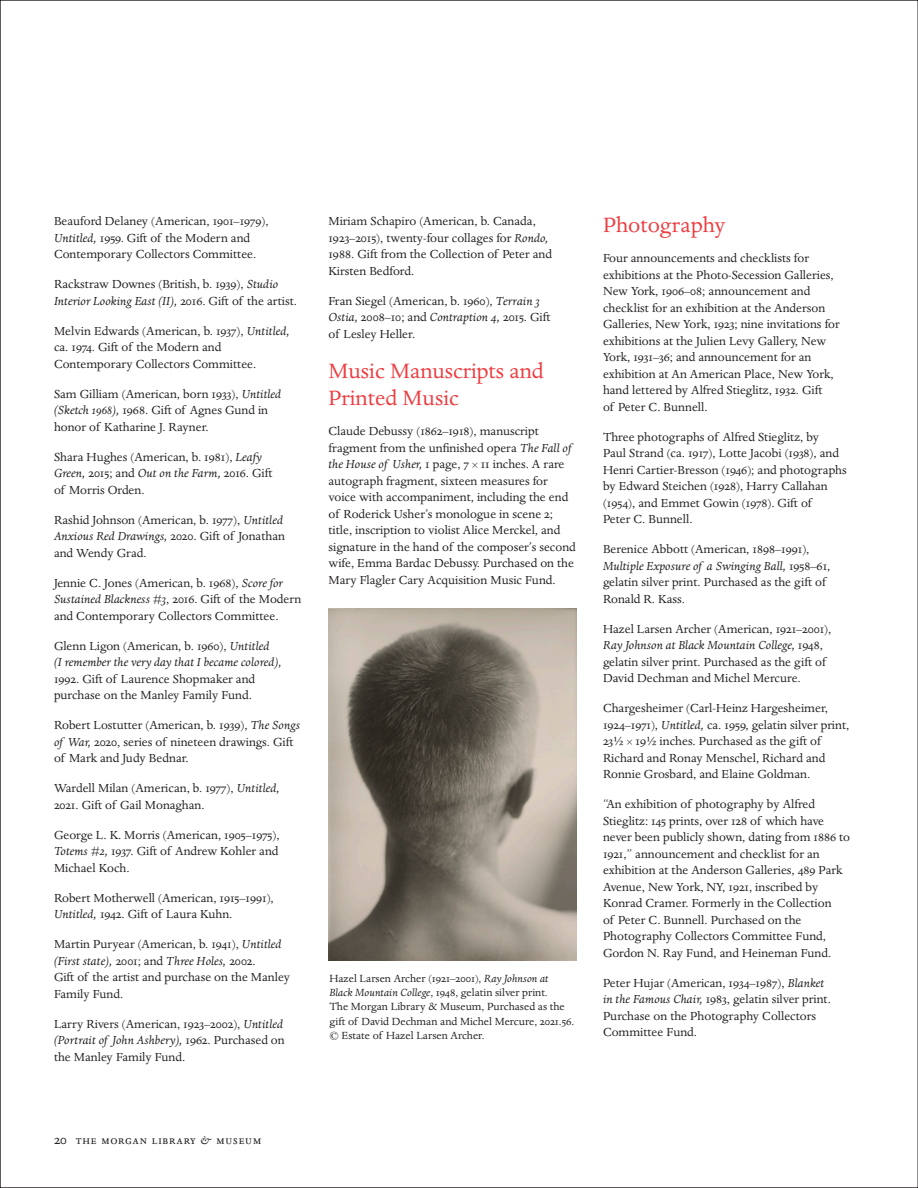
<style>
.page{position:relative;width:918px;height:1188px;background:#fff}
.page>*{position:absolute;margin:0;border:0;box-sizing:border-box;transform-origin:0 0}
.A_head{font:24px/27px "Dante MT Std";color:#ee3d41}
.Gifts_graph{font:13.5px/16.5px "Dante MT Std";color:#231f20}
.Gifts_graph-2{font:13.5px "Dante MT Std";letter-spacing:.06em;color:#231f20}
.t1{font:12px/14.2px "Dante MT Std";color:#231f20}
.s1{font-style:italic}
.s2{font-size:10.5px}
.s3{font-size:15px}
</style>
<div class="page">
<img style="left:328px;top:609px;width:248px;height:352px">
<p class="Gifts_graph" style="left:54px;top:213px;width:216px">Beauford Delaney (American, 1901–1979),<br><span class="s1">Untitled,</span> 1959. Gift of the Modern and<br>Contemporary Collectors Committee.</p>
<p class="Gifts_graph" style="left:54px;top:276px;width:245px">Rackstraw Downes (British, b. 1939), <span class="s1">Studio<br>Interior Looking East (II),</span> 2016. Gift of the artist.</p>
<p class="Gifts_graph" style="left:54px;top:322px;width:237px">Melvin Edwards (American, b. 1937), <span class="s1">Untitled, </span>ca. 1974. Gift of the Modern and<br>Contemporary Collectors Committee.</p>
<p class="Gifts_graph" style="left:54px;top:385px;width:229px">Sam Gilliam (American, born 1933), <span class="s1">Untitled (Sketch 1968),</span> 1968. Gift of Agnes Gund in honor of Katharine J. Rayner.</p>
<p class="Gifts_graph" style="left:54px;top:448px;width:220px">Shara Hughes (American, b. 1981), <span class="s1">Leafy<br>Green,</span> 2015; and <span class="s1">Out on the Farm,</span> 2016. Gift of Morris Orden.</p>
<p class="Gifts_graph" style="left:54px;top:511px;width:232px">Rashid Johnson (American, b. 1977), <span class="s1">Untitled<br>Anxious Red Drawings,</span> 2020. Gift of Jonathan and Wendy Grad.</p>
<p class="Gifts_graph" style="left:54px;top:574px;width:249px">Jennie C. Jones (American, b. 1968), <span class="s1">Score for<br>Sustained Blackness #3</span>, 2016. Gift of the Modern and Contemporary Collectors Committee.</p>
<p class="Gifts_graph" style="left:54px;top:637px;width:229px">Glenn Ligon (American, b. 1960), <span class="s1">Untitled<br>(I remember the very day that I became colored), </span>1992. Gift of Laurence Shopmaker and purchase on the Manley Family Fund.</p>
<p class="Gifts_graph" style="left:54px;top:717px;width:248px">Robert Lostutter (American, b. 1939), <span class="s1">The Songs of War,</span> 2020, series of nineteen drawings. Gift of Mark and Judy Bednar.</p>
<p class="Gifts_graph" style="left:54px;top:780px;width:227px">Wardell Milan (American, b. 1977), <span class="s1">Untitled,<br></span>2021. Gift of Gail Monaghan.</p>
<p class="Gifts_graph" style="left:54px;top:826px;width:227px;text-align:justify">George L. K. Morris (American, 1905–1975), <span class="s1">Totems #2,</span> 1937. Gift of Andrew Kohler and Michael Koch.</p>
<p class="Gifts_graph" style="left:54px;top:889px;width:221px">Robert Motherwell (American, 1915–1991),<br><span class="s1">Untitled,</span> 1942. Gift of Laura Kuhn.</p>
<p class="Gifts_graph" style="left:54px;top:936px;width:237px">Martin Puryear (American, b. 1941), <span class="s1">Untitled (First state),</span> 2001; and <span class="s1">Three Holes,</span> 2002.<br>Gift of the artist and purchase on the Manley Family Fund.</p>
<p class="Gifts_graph" style="left:54px;top:1015px;width:232px;text-align:justify">Larry Rivers (American, 1923–2002), <span class="s1">Untitled (Portrait of John Ashbery),</span> 1962. Purchased on the Manley Family Fund.</p>
<p class="Gifts_graph" style="left:328px;top:213px;width:225px">Miriam Schapiro (American, b. Canada, 1923–2015), twenty-four collages for <span class="s1">Rondo, </span>1988. Gift from the Collection of Peter and Kirsten Bedford.</p>
<p class="Gifts_graph" style="left:328px;top:292px;width:223px">Fran Siegel (American, b. 1960), <span class="s1">Terrain 3<br>Ostia,</span> 2008–10; and <span class="s1">Contraption 4,</span> 2015. Gift of Lesley Heller.</p>
<p class="A_head" style="left:328px;top:357px;width:217px">Music Manuscripts and<br>Printed Music</p>
<p class="Gifts_graph" style="left:328px;top:423px;width:249px">Claude Debussy (1862–1918), manuscript fragment from the unfinished opera <span class="s1">The Fall of the House of Usher,</span> 1 page, 7 <span class="s2">×</span> 11 inches. A rare autograph fragment, sixteen measures for voice with accompaniment, including the end of Roderick Usher’s monologue in scene 2; title, inscription to violist Alice Merckel, and signature in the hand of the composer’s second wife, Emma Bardac Debussy. Purchased on the Mary Flagler Cary Acquisition Music Fund.</p>
<p class="t1" style="left:329px;top:971px;width:247px">Hazel Larsen Archer (1921–2001), <span class="s1">Ray Johnson at Black Mountain College</span>, 1948, gelatin silver print.<br>The Morgan Library &amp; Museum, Purchased as the gift of David Dechman and Michel Mercure, 2021.56. © Estate of Hazel Larsen Archer.</p>
<p class="A_head" style="left:603px;top:211px;width:123px">Photography</p>
<p class="Gifts_graph" style="left:603px;top:250px;width:238px">Four announcements and checklists for exhibitions at the Photo-Secession Galleries, New York, 1906–08; announcement and checklist for an exhibition at the Anderson Galleries, New York, 1923; nine invitations for exhibitions at the Julien Levy Gallery, New York, 1931–36; and announcement for an exhibition at An American Place, New York, hand lettered by Alfred Stieglitz, 1932. Gift<br>of Peter C. Bunnell.</p>
<p class="Gifts_graph" style="left:603px;top:428px;width:245px">Three photographs of Alfred Stieglitz, by<br>Paul Strand (ca. 1917), Lotte Jacobi (1938), and Henri Cartier-Bresson (1946); and photographs by Edward Steichen (1928), Harry Callahan (1954), and Emmet Gowin (1978). Gift of<br>Peter C. Bunnell.</p>
<p class="Gifts_graph" style="left:603px;top:541px;width:229px">Berenice Abbott (American, 1898–1991), <span class="s1">Multiple Exposure of a Swinging Ball,</span> 1958–61, gelatin silver print. Purchased as the gift of Ronald R. Kass.</p>
<p class="Gifts_graph" style="left:603px;top:620px;width:230px">Hazel Larsen Archer (American, 1921–2001), <span class="s1">Ray Johnson at Black Mountain College,</span> 1948, gelatin silver print. Purchased as the gift of David Dechman and Michel Mercure.</p>
<p class="Gifts_graph" style="left:603px;top:700px;width:248px">Chargesheimer (Carl-Heinz Hargesheimer, 1924–1971), <span class="s1">Untitled,</span> ca. 1959, gelatin silver print, 231/2 <span class="s2">×</span> 191/2 inches. Purchased as the gift of Richard and Ronay Menschel, Richard and Ronnie Grosbard, and Elaine Goldman.</p>
<p class="Gifts_graph" style="left:603px;top:796px;width:249px">“An exhibition of photography by Alfred Stieglitz: 145 prints, over 128 of which have never been publicly shown, dating from 1886 to 1921,” announcement and checklist for an exhibition at the Anderson Galleries, 489 Park Avenue, New York, NY, 1921, inscribed by Konrad Cramer. Formerly in the Collection<br>of Peter C. Bunnell. Purchased on the Photography Collectors Committee Fund, Gordon N. Ray Fund, and Heineman Fund.</p>
<p class="Gifts_graph" style="left:603px;top:974px;width:229px">Peter Hujar (American, 1934–1987), <span class="s1">Blanket in the Famous Chair,</span> 1983, gelatin silver print.<br>Purchase on the Photography Collectors Committee Fund.</p>
<p class="Gifts_graph-2" style="left:54px;top:1132px;width:209px"><span class="s3">20</span> the morgan library <span class="s1">&amp;</span> museum</p>
</div>
